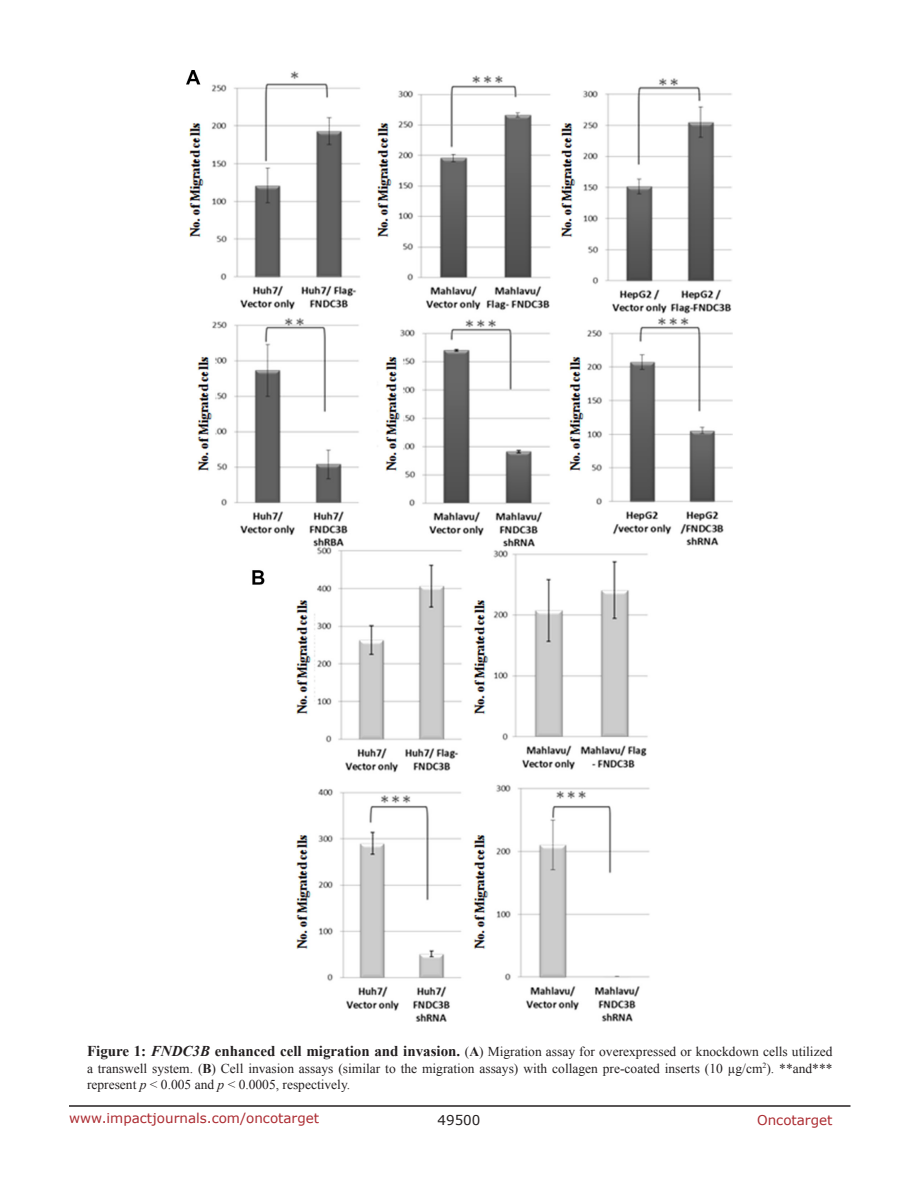
<style>
.page{position:relative;width:918px;height:1188px;background:#fff}
.page>*{position:absolute;margin:0;border:0;box-sizing:border-box;transform-origin:0 0}
.t1{font:13.5px/16.2px "Times New Roman";color:#231f20;text-align:justify}
.t2{font:13.5px "Verdana";color:#ac2b31}
.t3{font:13.5px "Verdana";color:#231f20}
.s1{font-weight:700;font-size:15px}
.s2{font-weight:700;font-style:italic;font-size:15px}
.s3{font-weight:700}
.s4{font-style:italic}
</style>
<div class="page">
<hr style="left:69px;top:1105px;width:781px;height:2px;background:#231f20">
<img style="left:187px;top:70px;width:546px;height:951px">
<p class="t1" style="left:87px;top:1044px;width:747px"><span class="s1">Figure 1:</span> <span class="s2">FNDC3B</span> <span class="s1">enhanced cell migration and invasion.</span> (<span class="s3">A</span>) Migration assay for overexpressed or knockdown cells utilized a transwell system. (<span class="s3">B</span>) Cell invasion assays (similar to the migration assays) with collagen pre-coated inserts (10 µg/cm<sup>2</sup>). **and*** represent <span class="s4">p</span> &lt; 0.005 and <span class="s4">p</span> &lt; 0.0005, respectively.</p>
<p class="t2" style="left:69px;top:1109px;width:252px">www.impactjournals.com/oncotarget</p>
<p class="t3" style="left:438px;top:1111px;width:44px">49500</p>
<p class="t2" style="left:757px;top:1111px;width:77px">Oncotarget</p>
</div>
